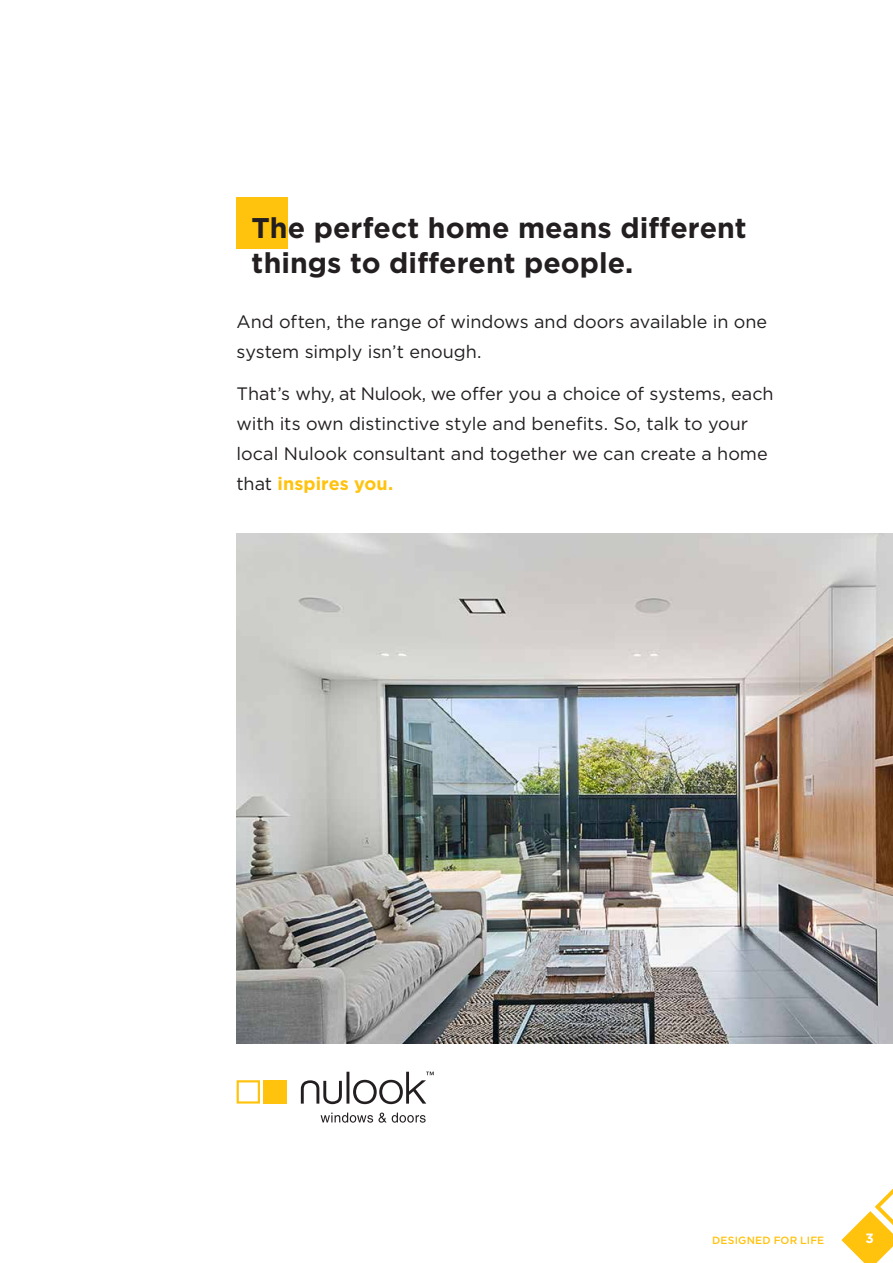
<style>
.page{position:relative;width:893px;height:1263px;background:#fff}
.page>*{position:absolute;margin:0;border:0;box-sizing:border-box;transform-origin:0 0}
.t1{font:700 28.5px/34.5px "Gotham";color:#231f20}
.t2{font:18px/30px "Gotham";letter-spacing:-.005em;color:#231f20}
.t3{font:700 13.5px "Gotham";color:#fff}
.t4{font:500 10.5px "Gotham";letter-spacing:.02em;color:#ffc20d}
.s1{font-weight:700;color:#ffc20d}
</style>
<div class="page">
<div style="left:263px;top:1080px;width:24px;height:24px;background:#ffc20d"></div>
<svg style="left:237px;top:1080px;width:23px;height:23px"></svg>
<svg style="left:321px;top:1112px;width:105px;height:11px"></svg>
<svg style="left:301px;top:1071px;width:133px;height:33px"></svg>
<img style="left:237px;top:534px;width:656px;height:510px">
<div style="left:237px;top:197px;width:51px;height:51px;background:#ffc20d"></div>
<svg style="left:841px;top:1188px;width:52px;height:75px"></svg>
<h1 class="t1" style="left:252px;top:211px;width:497px">The perfect home means different things to different people.</h1>
<p class="t2" style="left:237px;top:306px;width:532px">And often, the range of windows and doors available in one system simply isn’t enough.</p>
<p class="t2" style="left:237px;top:378px;width:538px">That’s why, at Nulook, we offer you a choice of systems, each with its own distinctive style and benefits. So, talk to your local Nulook consultant and together we can create a home that <span class="s1">inspires you.</span></p>
<p class="t4" style="left:712px;top:1233px;width:114px">DESIGNED FOR LIFE</p>
<p class="t3" style="left:865px;top:1229px;width:10px">3</p>
</div>
